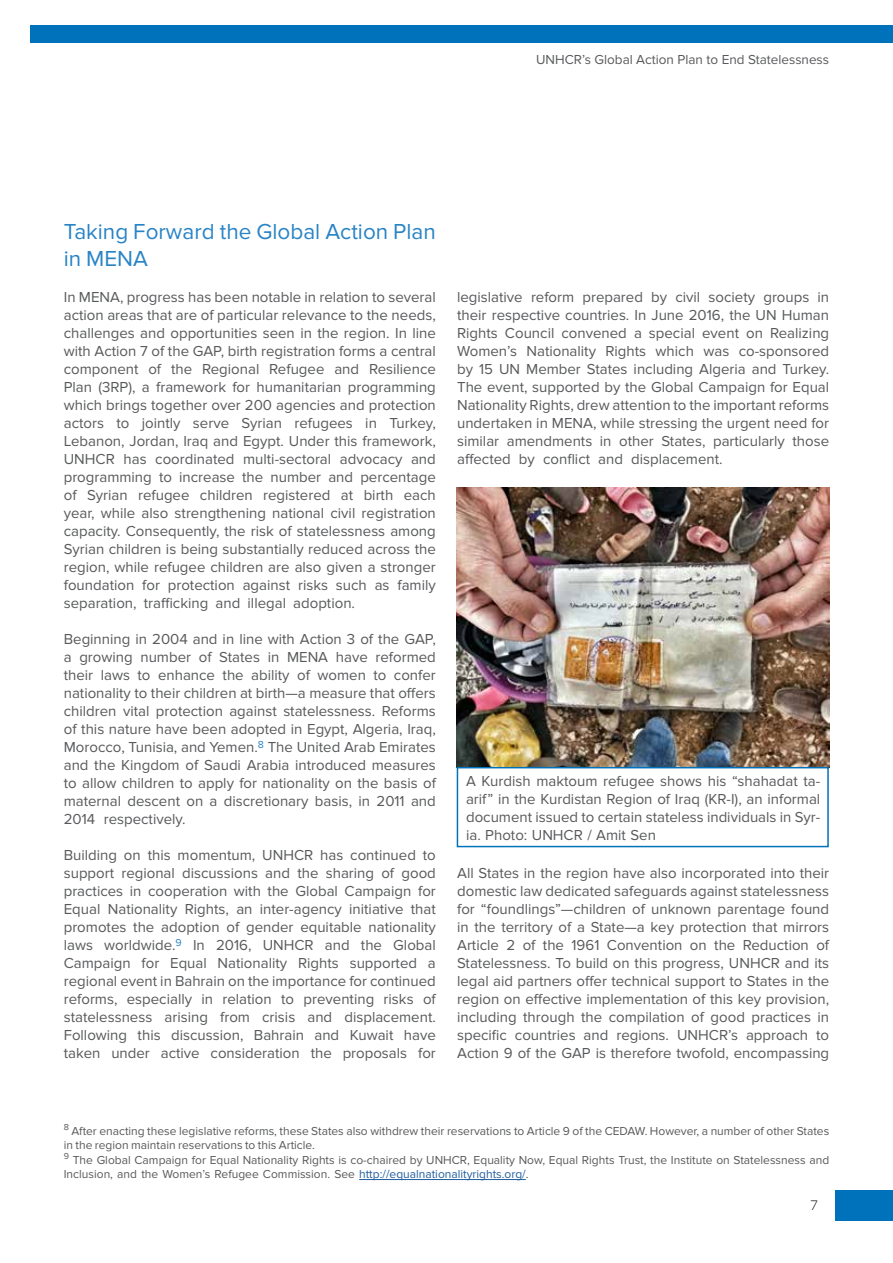
<style>
.page{position:relative;width:893px;height:1263px;background:#fff}
.page>*{position:absolute;margin:0;border:0;box-sizing:border-box;transform-origin:0 0}
.t1{font:22.5px/27px "Proxima Nova";color:#2984c6}
.t2{font:15px/18px "Proxima Nova";color:#58595b;text-align:justify}
.t3{font:13.5px "Proxima Nova";color:#58595b}
.t4{font:300 13.5px "Lato";color:#000}
.t5{font:12px/14.4px "Proxima Nova";color:#58595b}
.s1{color:#215e9e}
</style>
<div class="page">
<div style="left:835px;top:1190px;width:58px;height:30px;background:#0072bc"></div>
<div style="left:30px;top:26px;width:863px;height:17px;background:#0072bc"></div>
<img style="left:457px;top:488px;width:372px;height:279px">
<div style="left:457px;top:767px;width:372px;height:80px;border:2px solid #0072bc"></div>
<hr style="left:359px;top:1179px;width:167px;height:1px;background:#215e9e">
<p class="t3" style="left:536px;top:52px;width:295px">UNHCR’s Global Action Plan to End Statelessness</p>
<h1 class="t1" style="left:64px;top:218px;width:374px">Taking Forward the Global Action Plan in MENA</h1>
<p class="t2" style="left:64px;top:288px;width:374px">In MENA, progress has been notable in relation to several action areas that are of particular relevance to the needs, challenges and opportunities seen in the region. In line with Action 7 of the GAP, birth registration forms a central component of the Regional Refugee and Resilience Plan (3RP), a framework for humanitarian programming which brings together over 200 agencies and protection actors to jointly serve Syrian refugees in Turkey, Lebanon, Jordan, Iraq and Egypt. Under this framework, UNHCR has coordinated multi-sectoral advocacy and programming to increase the number and percentage of Syrian refugee children registered at birth each year, while also strengthening national civil registration capacity. Consequently, the risk of statelessness among Syrian children is being substantially reduced across the region, while refugee children are also given a stronger foundation for protection against risks such as family separation, trafficking and illegal adoption.</p>
<p class="t2" style="left:64px;top:630px;width:374px">Beginning in 2004 and in line with Action 3 of the GAP, a growing number of States in MENA have reformed their laws to enhance the ability of women to confer nationality to their children at birth—a measure that offers children vital protection against statelessness. Reforms of this nature have been adopted in Egypt, Algeria, Iraq, Morocco, Tunisia, and Yemen.<sup>8</sup> The United Arab Emirates and the Kingdom of Saudi Arabia introduced measures to allow children to apply for nationality on the basis of maternal descent on a discretionary basis, in 2011 and 2014 respectively.</p>
<p class="t2" style="left:64px;top:846px;width:374px">Building on this momentum, UNHCR has continued to support regional discussions and the sharing of good practices in cooperation with the Global Campaign for Equal Nationality Rights, an inter-agency initiative that promotes the adoption of gender equitable nationality laws worldwide.<sup>9</sup> In 2016, UNHCR and the Global Campaign for Equal Nationality Rights supported a regional event in Bahrain on the importance for continued reforms, especially in relation to preventing risks of statelessness arising from crisis and displacement.<br>Following this discussion, Bahrain and Kuwait have taken under active consideration the proposals for</p>
<p class="t2" style="left:457px;top:288px;width:374px">legislative reform prepared by civil society groups in their respective countries. In June 2016, the UN Human Rights Council convened a special event on Realizing Women’s Nationality Rights which was co-sponsored by 15 UN Member States including Algeria and Turkey.<br>The event, supported by the Global Campaign for Equal Nationality Rights, drew attention to the important reforms undertaken in MENA, while stressing the urgent need for similar amendments in other States, particularly those affected by conflict and displacement.</p>
<p class="t2" style="left:466px;top:772px;width:356px">A Kurdish maktoum refugee shows his “shahadat ta&shy;arif” in the Kurdistan Region of Iraq (KR-I), an informal document issued to certain stateless individuals in Syr&shy;ia. Photo: UNHCR / Amit Sen</p>
<p class="t2" style="left:457px;top:864px;width:374px">All States in the region have also incorporated into their domestic law dedicated safeguards against statelessness for “foundlings”—children of unknown parentage found in the territory of a State—a key protection that mirrors Article 2 of the 1961 Convention on the Reduction of Statelessness. To build on this progress, UNHCR and its legal aid partners offer technical support to States in the region on effective implementation of this key provision, including through the compilation of good practices in specific countries and regions. UNHCR’s approach to Action 9 of the GAP is therefore twofold, encompassing</p>
<p class="t5" style="left:64px;top:1124px;width:767px"><sup>8</sup> After enacting these legislative reforms, these States also withdrew their reservations to Article 9 of the CEDAW. However, a number of other States in the region maintain reservations to this Article.<br><sup>9</sup> The Global Campaign for Equal Nationality Rights is co-chaired by UNHCR, Equality Now, Equal Rights Trust, the Institute on Statelessness and Inclusion, and the Women’s Refugee Commission. See <span class="s1">http://equalnationalityrights.org/</span>.</p>
<p class="t4" style="left:810px;top:1196px;width:9px">7</p>
</div>
